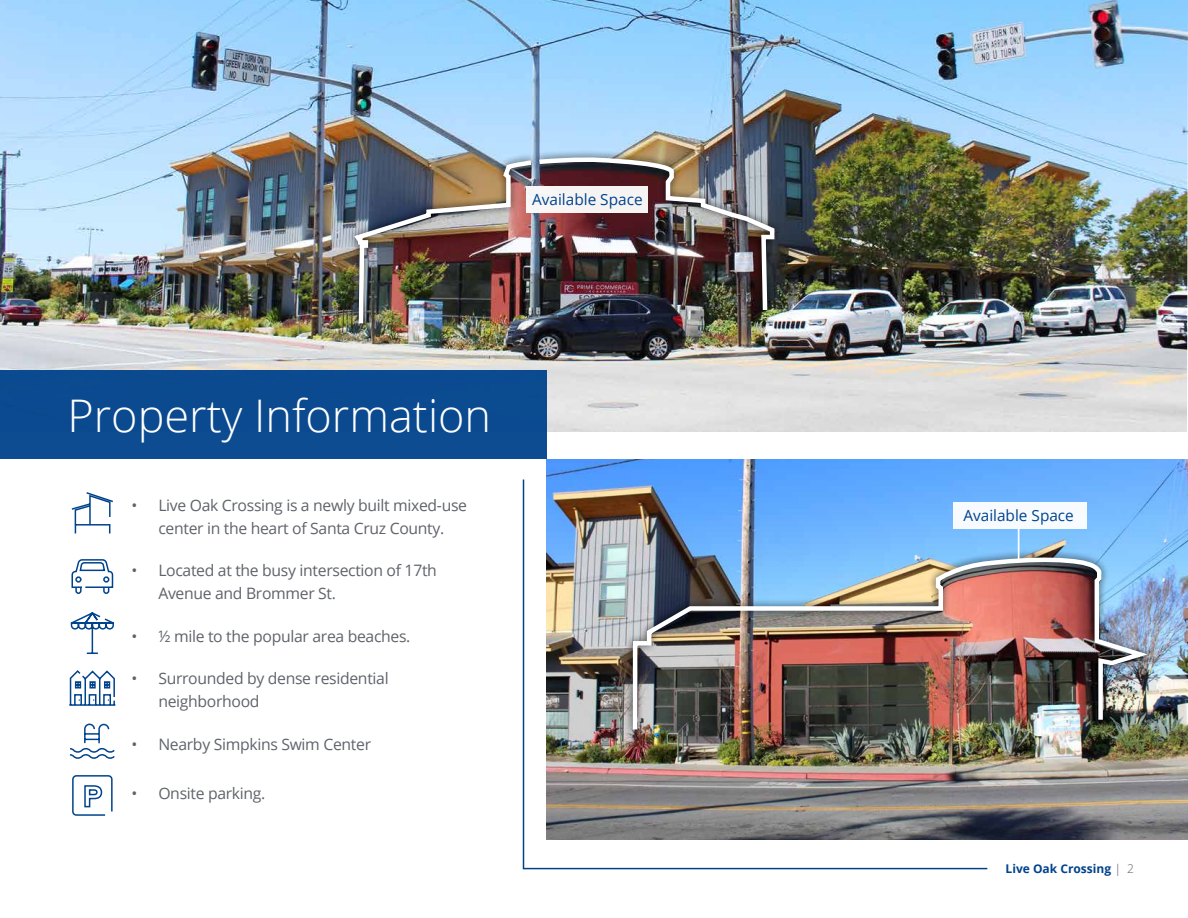
<style>
.page{position:relative;width:1188px;height:918px;background:#fff}
.page>*{position:absolute;margin:0;border:0;box-sizing:border-box;transform-origin:0 0}
.t1{font:300 45px "Open Sans";color:#fff}
.t2{font:15.75px/22.5px "Open Sans";letter-spacing:-.02em;color:#5f636a}
.t3{font:15.3px "Open Sans";color:#00438c}
.t4{font:700 12px "Open Sans";color:#00438c}
.s1{font-weight:300;font-style:italic;color:#5f636a}
.s2{font-weight:300;color:#5f636a}
</style>
<div class="page">
<img style="left:0;top:0;width:1188px;height:432px">
<div style="left:0;top:371px;width:546px;height:88px;background:#0b4a90"></div>
<img style="left:546px;top:459px;width:642px;height:381px">
<img style="left:522px;top:478px;width:467px;height:392px">
<svg style="left:71px;top:492px;width:42px;height:42px"></svg>
<svg style="left:71px;top:559px;width:43px;height:35px"></svg>
<svg style="left:70px;top:612px;width:44px;height:43px"></svg>
<svg style="left:69px;top:670px;width:47px;height:36px"></svg>
<svg style="left:72px;top:775px;width:41px;height:41px"></svg>
<svg style="left:69px;top:723px;width:46px;height:36px"></svg>
<div style="left:625px;top:549px;width:529px;height:188px;background:#000;opacity:.75"></div>
<img style="left:631px;top:556px;width:524px;height:178px">
<div style="left:532px;top:149px;width:251px;height:169px;background:#000;opacity:.75"></div>
<div style="left:347px;top:153px;width:192px;height:178px;background:#000;opacity:.75"></div>
<img style="left:350px;top:158px;width:427px;height:170px">
<hr style="left:1018px;top:529px;width:1px;height:33px;background:#fff">
<div style="left:954px;top:502px;width:133px;height:26px;background:#f7fbff"></div>
<div style="left:527px;top:187px;width:121px;height:26px;background:#f6f3f3"></div>
<p class="t3" style="left:532px;top:189px;width:112px">Available Space</p>
<h1 class="t1" style="left:68px;top:385px;width:425px">Property Information</h1>
<p class="t2" style="left:131px;top:494px;width:337px;text-align:center">• Live Oak Crossing is a newly built mixed-use center in the heart of Santa Cruz County.</p>
<p class="t2" style="left:158px;top:559px;width:280px;text-indent:-27px">• Located at the busy intersection of 17th<br>Avenue and Brommer St.</p>
<p class="t2" style="left:131px;top:624px;width:281px">• ½ mile to the popular area beaches.</p>
<p class="t2" style="left:158px;top:667px;width:232px;text-indent:-27px">• Surrounded by dense residential neighborhood</p>
<p class="t2" style="left:131px;top:732px;width:241px">• Nearby Simpkins Swim Center</p>
<p class="t2" style="left:131px;top:782px;width:136px">• Onsite parking.</p>
<p class="t3" style="left:963px;top:504px;width:112px">Available Space</p>
<p class="t4" style="left:1006px;top:860px;width:130px">Live Oak Crossing <span class="s1">|</span> <span class="s2">2</span></p>
</div>
